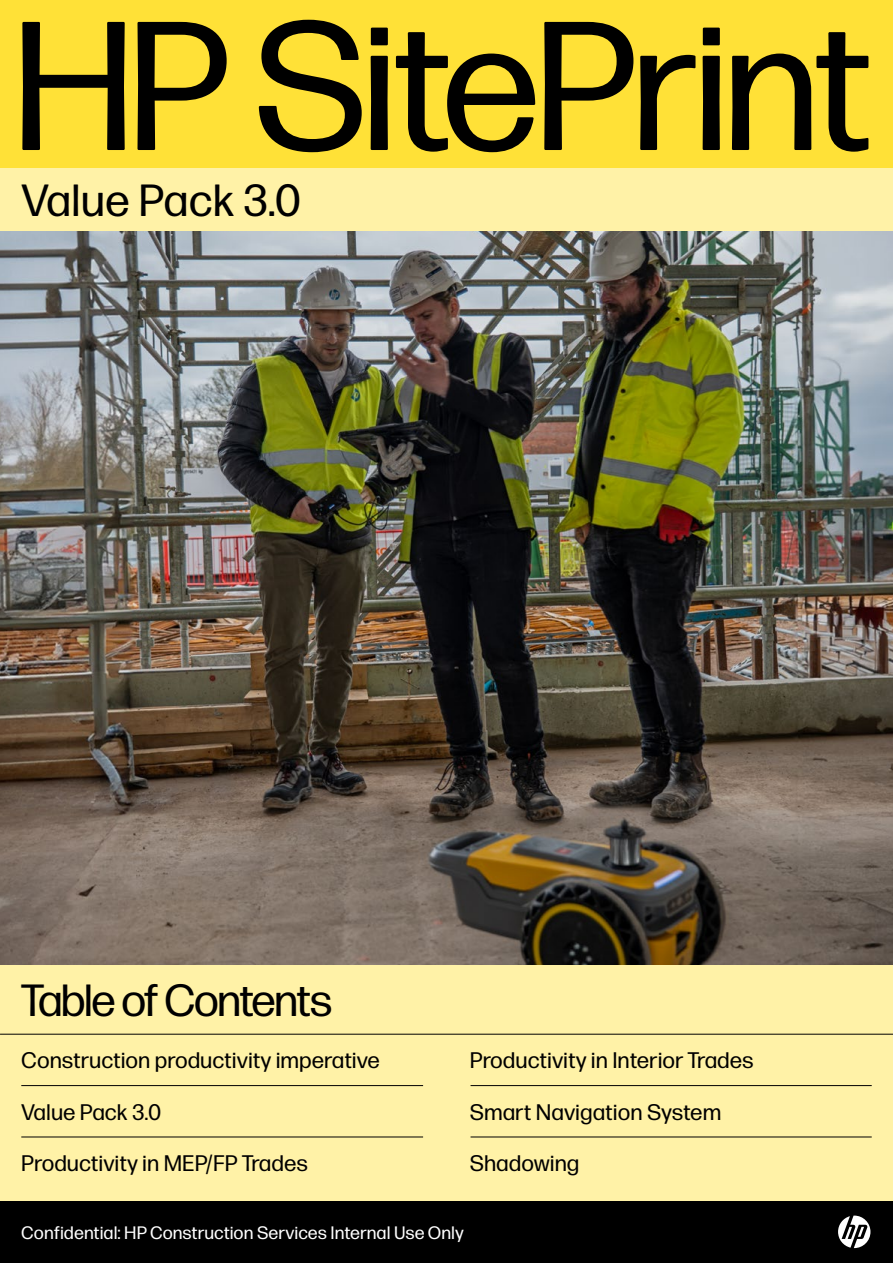
<style>
.page{position:relative;width:893px;height:1263px;background:#fff}
.page>*{position:absolute;margin:0;border:0;box-sizing:border-box;transform-origin:0 0}
.t1{font:183px "Forma DJR Display";color:#000}
.t2{font:45px "Forma DJR Display";letter-spacing:-.005em;color:#000}
.t3{font:45px "Forma DJR Micro";color:#000}
.t4{font:22.5px "Forma DJR Micro";color:#000}
.t5{font:18px "Forma DJR Micro";color:#fff}
</style>
<div class="page">
<img style="left:0;top:230px;width:893px;height:735px">
<div style="left:0;top:1201px;width:893px;height:62px;background:#000"></div>
<div style="left:0;top:168px;width:893px;height:62px;background:#fff2a7"></div>
<div style="left:0;top:965px;width:893px;height:236px;background:#fff2a7"></div>
<svg style="left:838px;top:1215px;width:32px;height:33px"></svg>
<div style="left:0;top:0;width:893px;height:168px;background:#ffe137"></div>
<hr style="left:21px;top:1136px;width:402px;height:1px;background:#000">
<hr style="left:471px;top:1136px;width:401px;height:1px;background:#000">
<hr style="left:21px;top:1085px;width:402px;height:1px;background:#000">
<hr style="left:471px;top:1085px;width:401px;height:1px;background:#000">
<hr style="left:0;top:1034px;width:893px;height:1px;background:#000">
<h1 class="t1" style="left:16px;top:-40px;width:856px">HP SitePrint</h1>
<h2 class="t3" style="left:21px;top:168px;width:281px">Value Pack 3.0</h2>
<h2 class="t2" style="left:21px;top:969px;width:312px">Table of Contents</h2>
<p class="t4" style="left:21px;top:1044px;width:360px">Construction productivity imperative</p>
<p class="t4" style="left:470px;top:1044px;width:285px">Productivity in Interior Trades</p>
<p class="t4" style="left:21px;top:1096px;width:141px">Value Pack 3.0</p>
<p class="t4" style="left:470px;top:1096px;width:253px">Smart Navigation System</p>
<p class="t4" style="left:21px;top:1147px;width:288px">Productivity in MEP/FP Trades</p>
<p class="t4" style="left:470px;top:1147px;width:111px">Shadowing</p>
<p class="t5" style="left:21px;top:1219px;width:444px">Confidential: HP Construction Services Internal Use Only</p>
</div>
